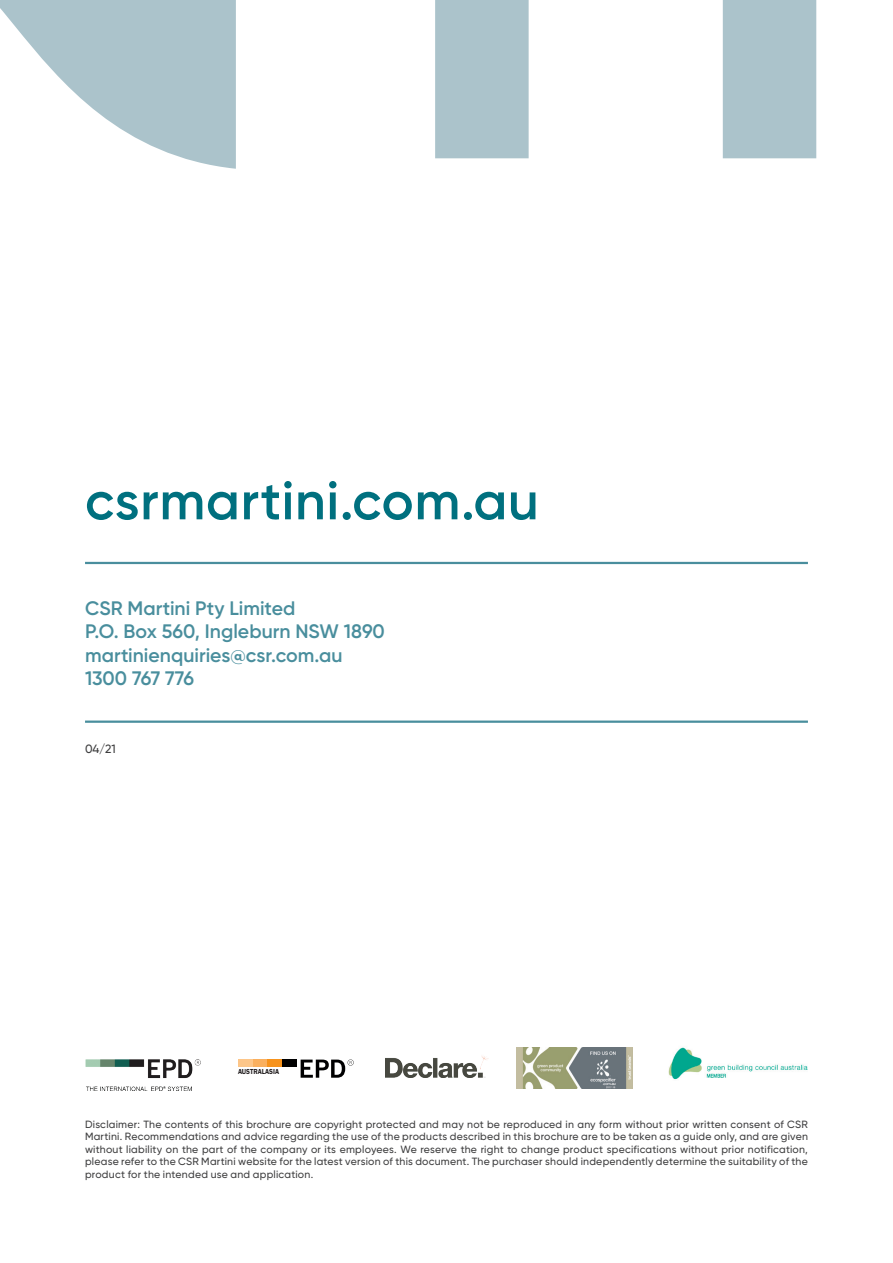
<style>
.page{position:relative;width:893px;height:1263px;background:#fff}
.page>*{position:absolute;margin:0;border:0;box-sizing:border-box;transform-origin:0 0}
.t1{font:600 53.7px "Gilroy";letter-spacing:.015em;color:#00707f}
.Subheads_13pt{font:600 19.5px/23.4px "Gilroy";color:#498e9d}
.Released_Data_Text{font:500 12px "Gilroy";color:#3e3e3f}
.Disclaimer{font:500 10.5px/12.6px "Gilroy";letter-spacing:.02em;color:#3e3e3f;text-align:justify}
.t2{font:600 7.5px "Franklin Gothic";color:#231f20;scale:.89 1}
</style>
<div class="page">
<hr style="left:85px;top:562px;width:723px;height:2px;background:#498e9d">
<hr style="left:85px;top:720px;width:723px;height:3px;background:#498e9d">
<svg style="left:0;top:0;width:236px;height:169px"></svg>
<svg style="left:435px;top:0;width:382px;height:158px"></svg>
<img style="left:516px;top:1048px;width:116px;height:40px">
<img style="left:669px;top:1047px;width:139px;height:33px">
<div style="left:267px;top:1060px;width:15px;height:7px;background:#f7931d"></div>
<div style="left:253px;top:1060px;width:14px;height:7px;background:#fab05f"></div>
<div style="left:238px;top:1060px;width:15px;height:7px;background:#fdc689"></div>
<div style="left:282px;top:1060px;width:15px;height:7px;background:#000001"></div>
<svg style="left:301px;top:1059px;width:53px;height:19px"></svg>
<svg style="left:87px;top:1090px;width:105px;height:1px"></svg>
<img style="left:85px;top:1059px;width:116px;height:31px">
<img style="left:386px;top:1056px;width:102px;height:22px">
<p class="t1" style="left:85px;top:467px;width:455px">csrmartini.com.au</p>
<p class="Subheads_13pt" style="left:85px;top:596px;width:301px">CSR Martini Pty Limited<br>P.O. Box 560, Ingleburn NSW 1890 martinienquiries@csr.com.au<br>1300 767 776</p>
<p class="Released_Data_Text" style="left:85px;top:741px;width:32px">04/21</p>
<p class="t2" style="left:238px;top:1067px;width:48px">AUSTRALASIA</p>
<p class="Disclaimer" style="left:85px;top:1117px;width:724px">Disclaimer: The contents of this brochure are copyright protected and may not be reproduced in any form without prior written consent of CSR Martini. Recommendations and advice regarding the use of the products described in this brochure are to be taken as a guide only, and are given without liability on the part of the company or its employees. We reserve the right to change product specifications without prior notification, please refer to the CSR Martini website for the latest version of this document. The purchaser should independently determine the suitability of the product for the intended use and application.</p>
</div>
